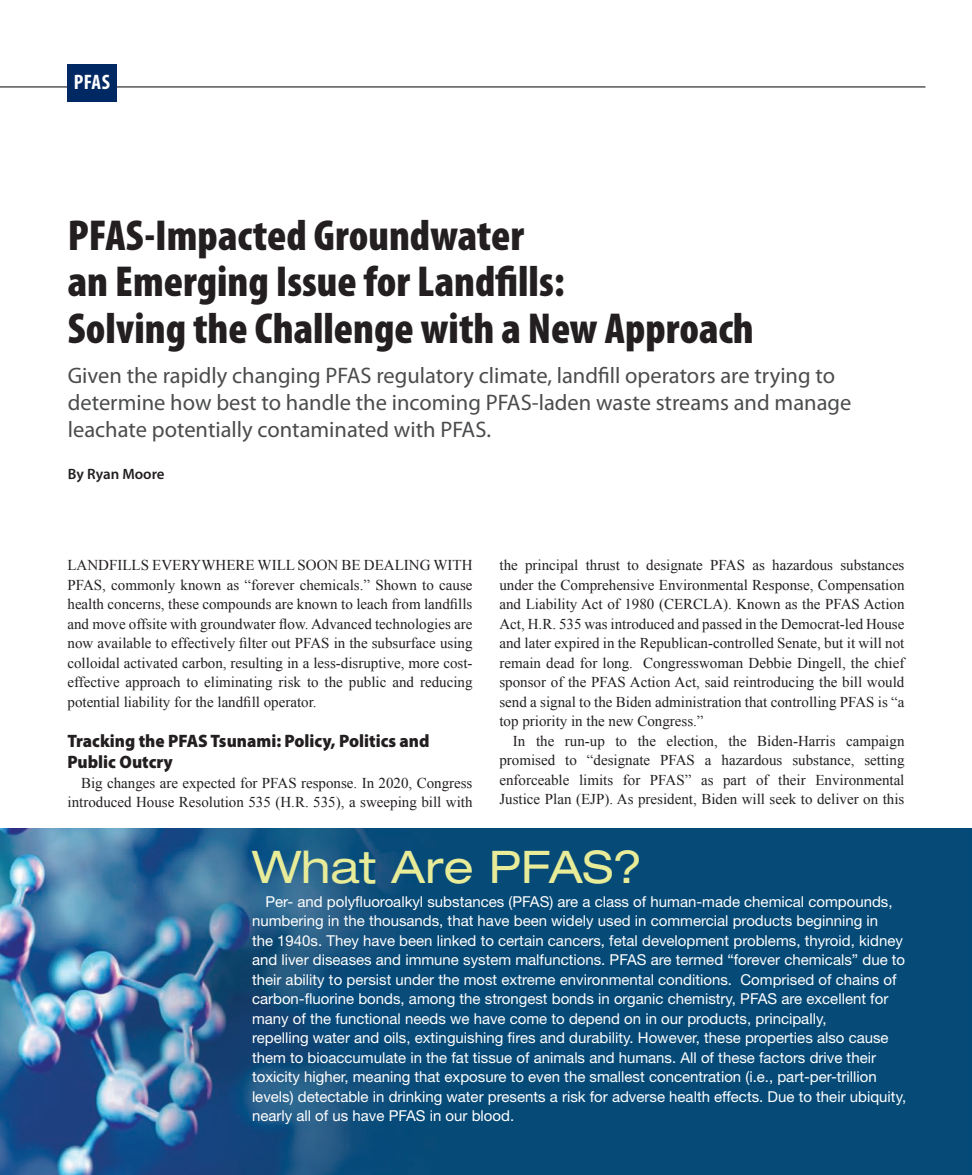
<style>
.page{position:relative;width:972px;height:1175px;background:#fff}
.page>*{position:absolute;margin:0;border:0;box-sizing:border-box;transform-origin:0 0}
.t1{font:expanded 45px "Helvetica Neue";color:#e8ec99}
.t2{font:900 condensed 43.5px/46.5px "Myriad Pro";color:#231f20}
.t3{font:22.5px/27px "Myriad Pro";color:#4b4c4d}
.t4{font:700 condensed 21px "Myriad Pro";color:#fff}
.t5{font:900 18px/21px "Myriad Pro";color:#231f20;scale:.95 1}
.t6{font:15px/19.5px "Times New Roman";color:#231f20;text-align:justify}
.t7{font:15px/19.5px "Helvetica Neue";color:#fff}
.t8{font:600 15px "Myriad Pro";color:#231f20}
</style>
<div class="page">
<img style="left:0;top:828px;width:972px;height:346px">
<hr style="left:0;top:86px;width:926px;height:1px;background:#231f20">
<div style="left:68px;top:64px;width:49px;height:37px;background:#002964"></div>
<h3 class="t4" style="left:74px;top:68px;width:38px">PFAS</h3>
<h2 class="t2" style="left:68px;top:211px;width:688px">PFAS-Impacted Groundwater<br>an Emerging Issue for Landfills:<br>Solving the Challenge with a New Approach</h2>
<h3 class="t3" style="left:68px;top:362px;width:785px">Given the rapidly changing PFAS regulatory climate, landfill operators are trying to determine how best to handle the incoming PFAS-laden waste streams and manage leachate potentially contaminated with PFAS.</h3>
<p class="t8" style="left:68px;top:464px;width:98px">By Ryan Moore</p>
<p class="t6" style="left:68px;top:555px;width:407px">LandfiLLs everywhere wiLL soon be deaLing with Pfas, commonly known as “forever chemicals.” shown to cause health concerns, these compounds are known to leach from landfills and move offsite with groundwater flow. advanced technologies are now available to effectively filter out Pfas in the subsurface using colloidal activated carbon, resulting in a less-disruptive, more cost&shy;effective approach to eliminating risk to the public and reducing potential liability for the landfill operator.</p>
<p class="t5" style="left:68px;top:730px;width:383px">Tracking the PFAS Tsunami: Policy, Politics and<br>Public Outcry</p>
<p class="t6" style="left:67px;top:772px;width:407px;text-align:right">big changes are expected for Pfas response. in 2020, Congress introduced house resolution 535 (h.r. 535), a sweeping bill with</p>
<p class="t6" style="left:499px;top:555px;width:408px">the principal thrust to designate Pfas as hazardous substances under the Comprehensive environmental response, Compensation and Liability act of 1980 (CerCLa). Known as the Pfas action act, h.r. 535 was introduced and passed in the democrat-led house and later expired in the republican-controlled senate, but it will not remain dead for long. Congresswoman debbie dingell, the chief sponsor of the Pfas action act, said reintroducing the bill would send a signal to the biden administration that controlling Pfas is “a top priority in the new Congress.”</p>
<p class="t6" style="left:499px;top:730px;width:407px;text-indent:14px">in the run-up to the election, the biden-harris campaign promised to “designate Pfas a hazardous substance, setting enforceable limits for Pfas” as part of their environmental Justice Plan (eJP). as president, biden will seek to deliver on this</p>
<h1 class="t1" style="left:252px;top:839px;width:392px">What Are PFAS?</h1>
<p class="t7" style="left:252px;top:891px;width:656px;text-indent:14px">Per- and polyfluoroalkyl substances (PFAS) are a class of human-made chemical compounds, numbering in the thousands, that have been widely used in commercial products beginning in<br>the 1940s. They have been linked to certain cancers, fetal development problems, thyroid, kidney and liver diseases and immune system malfunctions. PFAS are termed “forever chemicals” due to their ability to persist under the most extreme environmental conditions. Comprised of chains of carbon-fluorine bonds, among the strongest bonds in organic chemistry, PFAS are excellent for many of the functional needs we have come to depend on in our products, principally,<br>repelling water and oils, extinguishing fires and durability. However, these properties also cause them to bioaccumulate in the fat tissue of animals and humans. All of these factors drive their toxicity higher, meaning that exposure to even the smallest concentration (i.e., part-per-trillion levels) detectable in drinking water presents a risk for adverse health effects. Due to their ubiquity, nearly all of us have PFAS in our blood.</p>
</div>
